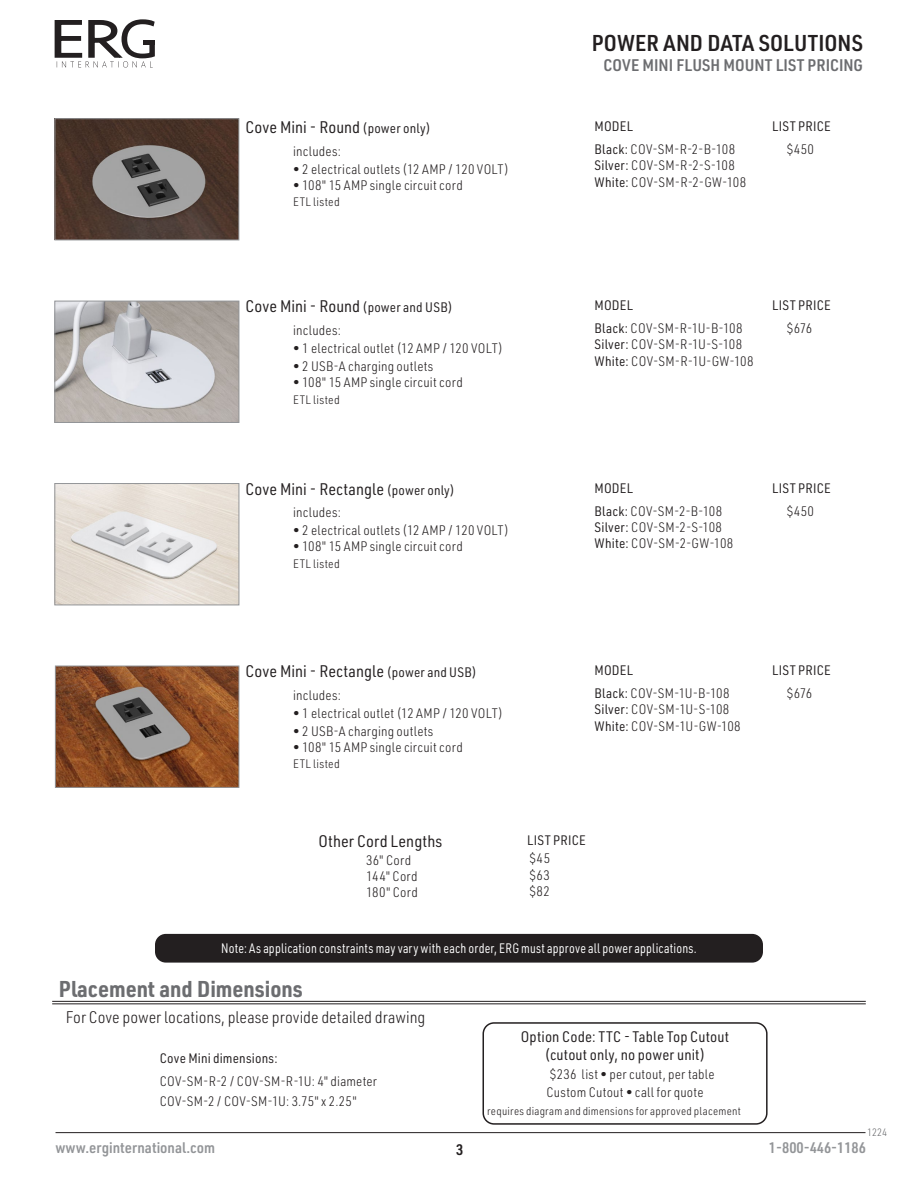
<style>
.page{position:relative;width:918px;height:1188px;background:#fff}
.page>*{position:absolute;margin:0;border:0;box-sizing:border-box;transform-origin:0 0}
.NEW_Subhead_rule_below{font:700 22.5px "URWDIN Semi Cond";color:#6c6d70}
.H_LT_PG_Header{font:600 22.5px "URWDIN Semi Cond";letter-spacing:.01em;color:#231f20}
.Callout_-_70_k{font:16.5px "URWDIN Semi Cond";letter-spacing:.005em;color:#231f20}
.New_Intro_text{font:300 16.5px "URWDIN Semi Cond";color:#231f20}
.H_LT_PG_Header-2{font:600 16.5px "URWDIN Semi Cond";color:#6c6d70}
.Callout_-_70_k-2{font:15px "URWDIN Semi Cond";letter-spacing:.01em;color:#231f20}
.t1{font:600 15px "URWDIN Semi Cond";color:#939598}
.t2{font:600 15px "URWDIN Semi Cond";color:#231f20}
.Callout_-_70_k-3{font:300 13.5px "URWDIN Semi Cond";letter-spacing:.02em;color:#231f20}
.Callout_-_70_k-4{font:13.5px "URWDIN Semi Cond";letter-spacing:.015em;color:#fff;scale:.9 1}
.Callout_-_70_k-5{font:13.5px "URWDIN Semi Cond";letter-spacing:.015em;color:#231f20}
.Callout_-_70_k-6{font:300 12px "URWDIN Semi Cond";letter-spacing:.03em;color:#231f20}
.Callout_-_70_k-7{font:300 11.25px "URWDIN Semi Cond";letter-spacing:.02em;color:#231f20}
.t3{font:300 10.5px "URWDIN Semi Cond";color:#6c6d70}
.s1{font-size:13.5px}
.s2{font-weight:400}
</style>
<div class="page">
<hr style="left:52px;top:1001px;width:814px;height:1px;background:#231f20">
<hr style="left:52px;top:1004px;width:814px;height:1px;background:#231f20">
<img style="left:56px;top:120px;width:181px;height:118px">
<div style="left:54px;top:118px;width:185px;height:122px;border:1px solid #939598"></div>
<div style="left:483px;top:1022px;width:285px;height:103px;border:2px solid #231f20;border-radius:11px"></div>
<img style="left:57px;top:668px;width:180px;height:118px">
<div style="left:55px;top:666px;width:184px;height:122px;border:1px solid #939598"></div>
<img style="left:56px;top:303px;width:181px;height:118px">
<div style="left:54px;top:301px;width:185px;height:122px;border:1px solid #939598"></div>
<img style="left:56px;top:485px;width:181px;height:118px">
<div style="left:54px;top:483px;width:185px;height:122px;border:1px solid #939598"></div>
<div style="left:155px;top:934px;width:608px;height:29px;background:#231f20;border-radius:11px"></div>
<hr style="left:56px;top:1132px;width:810px;height:1px;background:#231f20">
<svg style="left:54px;top:19px;width:101px;height:48px"></svg>
<div style="left:144px;top:40px;width:11px;height:5px;background:#231f20"></div>
<p class="H_LT_PG_Header" style="left:592px;top:28px;width:273px">POWER AND DATA SOLUTIONS</p>
<p class="H_LT_PG_Header-2" style="left:603px;top:54px;width:261px">COVE MINI FLUSH MOUNT LIST PRICING</p>
<p class="Callout_-_70_k" style="left:246px;top:117px;width:187px">Cove Mini - Round <span class="s1">(power only)</span></p>
<p class="Callout_-_70_k-5" style="left:595px;top:118px;width:40px">MODEL</p>
<p class="Callout_-_70_k-5" style="left:772px;top:118px;width:60px">LIST PRICE</p>
<p class="Callout_-_70_k-3" style="left:293px;top:142px;width:49px">includes:</p>
<p class="Callout_-_70_k-3" style="left:293px;top:160px;width:217px">• 2 electrical outlets (12 AMP / 120 VOLT)</p>
<p class="Callout_-_70_k-3" style="left:293px;top:176px;width:171px">• 108" 15 AMP single circuit cord</p>
<p class="Callout_-_70_k-6" style="left:293px;top:194px;width:48px">ETL listed</p>
<p class="Callout_-_70_k-3" style="left:595px;top:141px;width:142px"><span class="s2">Black:</span> COV-SM-R-2-B-108</p>
<p class="Callout_-_70_k-3" style="left:595px;top:157px;width:142px"><span class="s2">Silver:</span> COV-SM-R-2-S-108</p>
<p class="Callout_-_70_k-3" style="left:595px;top:173px;width:153px"><span class="s2">White:</span> COV-SM-R-2-GW-108</p>
<p class="Callout_-_70_k-3" style="left:787px;top:141px;width:29px">$450</p>
<p class="Callout_-_70_k" style="left:246px;top:296px;width:208px">Cove Mini - Round <span class="s1">(power and USB)</span></p>
<p class="Callout_-_70_k-5" style="left:595px;top:297px;width:40px">MODEL</p>
<p class="Callout_-_70_k-5" style="left:772px;top:297px;width:60px">LIST PRICE</p>
<p class="Callout_-_70_k-3" style="left:293px;top:321px;width:49px">includes:</p>
<p class="Callout_-_70_k-3" style="left:293px;top:339px;width:211px">• 1 electrical outlet (12 AMP / 120 VOLT)</p>
<p class="Callout_-_70_k-3" style="left:293px;top:357px;width:142px">• 2 USB-A charging outlets</p>
<p class="Callout_-_70_k-3" style="left:293px;top:373px;width:171px">• 108" 15 AMP single circuit cord</p>
<p class="Callout_-_70_k-6" style="left:293px;top:391px;width:48px">ETL listed</p>
<p class="Callout_-_70_k-3" style="left:595px;top:320px;width:149px"><span class="s2">Black:</span> COV-SM-R-1U-B-108</p>
<p class="Callout_-_70_k-3" style="left:595px;top:336px;width:149px"><span class="s2">Silver:</span> COV-SM-R-1U-S-108</p>
<p class="Callout_-_70_k-3" style="left:595px;top:352px;width:161px"><span class="s2">White:</span> COV-SM-R-1U-GW-108</p>
<p class="Callout_-_70_k-3" style="left:787px;top:320px;width:27px">$676</p>
<p class="Callout_-_70_k" style="left:246px;top:478px;width:211px">Cove Mini - Rectangle <span class="s1">(power only)</span></p>
<p class="Callout_-_70_k-5" style="left:595px;top:479px;width:40px">MODEL</p>
<p class="Callout_-_70_k-5" style="left:772px;top:479px;width:60px">LIST PRICE</p>
<p class="Callout_-_70_k-3" style="left:293px;top:504px;width:49px">includes:</p>
<p class="Callout_-_70_k-3" style="left:293px;top:522px;width:217px">• 2 electrical outlets (12 AMP / 120 VOLT)</p>
<p class="Callout_-_70_k-3" style="left:293px;top:538px;width:171px">• 108" 15 AMP single circuit cord</p>
<p class="Callout_-_70_k-6" style="left:293px;top:556px;width:48px">ETL listed</p>
<p class="Callout_-_70_k-3" style="left:595px;top:502px;width:129px"><span class="s2">Black:</span> COV-SM-2-B-108</p>
<p class="Callout_-_70_k-3" style="left:595px;top:518px;width:129px"><span class="s2">Silver:</span> COV-SM-2-S-108</p>
<p class="Callout_-_70_k-3" style="left:595px;top:535px;width:140px"><span class="s2">White:</span> COV-SM-2-GW-108</p>
<p class="Callout_-_70_k-3" style="left:787px;top:502px;width:29px">$450</p>
<p class="Callout_-_70_k" style="left:246px;top:661px;width:233px">Cove Mini - Rectangle <span class="s1">(power and USB)</span></p>
<p class="Callout_-_70_k-3" style="left:293px;top:686px;width:49px">includes:</p>
<p class="Callout_-_70_k-3" style="left:293px;top:704px;width:211px">• 1 electrical outlet (12 AMP / 120 VOLT)</p>
<p class="Callout_-_70_k-3" style="left:293px;top:722px;width:142px">• 2 USB-A charging outlets</p>
<p class="Callout_-_70_k-3" style="left:293px;top:738px;width:171px">• 108" 15 AMP single circuit cord</p>
<p class="Callout_-_70_k-6" style="left:293px;top:756px;width:48px">ETL listed</p>
<p class="Callout_-_70_k" style="left:319px;top:830px;width:125px">Other Cord Lengths</p>
<p class="Callout_-_70_k-3" style="left:366px;top:851px;width:47px">36" Cord</p>
<p class="Callout_-_70_k-3" style="left:366px;top:867px;width:53px">144" Cord</p>
<p class="Callout_-_70_k-3" style="left:366px;top:884px;width:53px">180" Cord</p>
<p class="Callout_-_70_k-5" style="left:595px;top:662px;width:40px">MODEL</p>
<p class="Callout_-_70_k-3" style="left:595px;top:685px;width:137px"><span class="s2">Black:</span> COV-SM-1U-B-108</p>
<p class="Callout_-_70_k-3" style="left:595px;top:701px;width:136px"><span class="s2">Silver:</span> COV-SM-1U-S-108</p>
<p class="Callout_-_70_k-3" style="left:595px;top:717px;width:148px"><span class="s2">White:</span> COV-SM-1U-GW-108</p>
<p class="Callout_-_70_k-5" style="left:527px;top:831px;width:60px">LIST PRICE</p>
<p class="Callout_-_70_k-3" style="left:530px;top:850px;width:22px">$45</p>
<p class="Callout_-_70_k-3" style="left:530px;top:866px;width:22px">$63</p>
<p class="Callout_-_70_k-3" style="left:530px;top:882px;width:22px">$82</p>
<p class="Callout_-_70_k-5" style="left:772px;top:662px;width:60px">LIST PRICE</p>
<p class="Callout_-_70_k-3" style="left:787px;top:685px;width:27px">$676</p>
<p class="Callout_-_70_k-4" style="left:221px;top:940px;width:530px">Note: As application constraints may vary with each order, ERG must approve all power applications.</p>
<p class="NEW_Subhead_rule_below" style="left:59px;top:973px;width:245px">Placement and Dimensions</p>
<p class="New_Intro_text" style="left:66px;top:1006px;width:361px">For Cove power locations, please provide detailed drawing</p>
<p class="Callout_-_70_k-5" style="left:160px;top:1049px;width:120px">Cove Mini dimensions:</p>
<p class="Callout_-_70_k-3" style="left:160px;top:1072px;width:219px">COV-SM-R-2 / COV-SM-R-1U: 4" diameter</p>
<p class="Callout_-_70_k-3" style="left:160px;top:1093px;width:199px">COV-SM-2 / COV-SM-1U: 3.75" x 2.25"</p>
<p class="Callout_-_70_k-2" style="left:521px;top:1027px;width:210px">Option Code: TTC - Table Top Cutout</p>
<p class="Callout_-_70_k-2" style="left:545px;top:1045px;width:162px">(cutout only, no power unit)</p>
<p class="Callout_-_70_k-3" style="left:550px;top:1066px;width:166px">$236 list • per cutout, per table</p>
<p class="Callout_-_70_k-3" style="left:547px;top:1083px;width:159px">Custom Cutout • call for quote</p>
<p class="Callout_-_70_k-7" style="left:487px;top:1104px;width:255px">requires diagram and dimensions for approved placement</p>
<p class="t3" style="left:867px;top:1125px;width:22px">1224</p>
<p class="t1" style="left:56px;top:1138px;width:161px">www.erginternational.com</p>
<p class="t1" style="left:769px;top:1138px;width:99px">1-800-446-1186</p>
<p class="t2" style="left:456px;top:1139px;width:9px">3</p>
</div>
